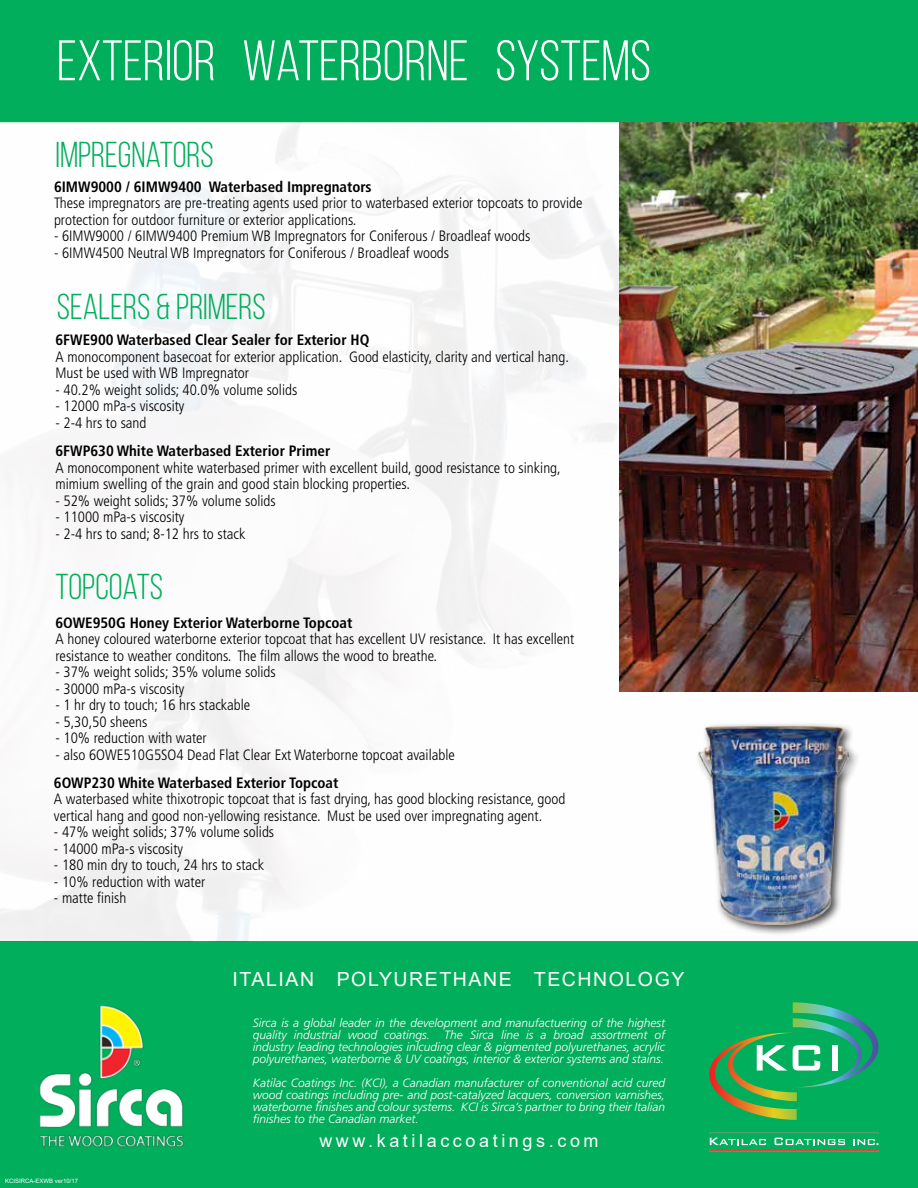
<style>
.page{position:relative;width:918px;height:1188px;background:#fff}
.page>*{position:absolute;margin:0;border:0;box-sizing:border-box;transform-origin:0 0}
.t1{font:57px "Bebas Neue";color:#fff}
.t2{font:36px "Bebas Neue";color:#00ae5b}
.t3{font:19.5px "Arial";letter-spacing:.08em;color:#fff}
.t4{font:18px "Arial";letter-spacing:.2em;color:#fff}
.t5{font:300 condensed 15px/16.5px "Frutiger LT Std";color:#000}
.t6{font:700 condensed 15px "Frutiger LT Std";color:#000}
.t7{font:italic 300 12px/12px "Frutiger LT Std";color:#fff;text-align:justify}
.t8{font:6px "Arial";color:#fff}
</style>
<div class="page">
<div style="left:0;top:942px;width:918px;height:246px;background:#00ae5b"></div>
<div style="left:0;top:0;width:918px;height:122px;background:#00ae5b"></div>
<img style="left:0;top:122px;width:918px;height:820px">
<img style="left:619px;top:122px;width:299px;height:569px">
<div style="left:695px;top:722px;width:166px;height:214px;background:#000;opacity:.75"></div>
<img style="left:698px;top:722px;width:151px;height:202px">
<img style="left:38px;top:1002px;width:150px;height:149px">
<svg style="left:710px;top:1138px;width:56px;height:7px"></svg>
<svg style="left:775px;top:1138px;width:70px;height:7px"></svg>
<svg style="left:853px;top:1139px;width:25px;height:6px"></svg>
<hr style="left:709px;top:1133px;width:170px;height:1px;background:#ed2024">
<hr style="left:709px;top:1150px;width:170px;height:1px;background:#ed2024">
<svg style="left:709px;top:1002px;width:169px;height:118px;background:#28ac64"></svg>
<h1 class="t1" style="left:57px;top:30px;width:596px">EXTERIOR WATERBORNE SYSTEMS</h1>
<h2 class="t2" style="left:55px;top:136px;width:160px">IMPREGNATORS</h2>
<p class="t6" style="left:54px;top:178px;width:319px">6IMW9000 / 6IMW9400 Waterbased Impregnators</p>
<p class="t5" style="left:54px;top:195px;width:530px">These impregnators are pre-treating agents used prior to waterbased exterior topcoats to provide protection for outdoor furniture or exterior applications.</p>
<p class="t5" style="left:54px;top:228px;width:478px">- 6IMW9000 / 6IMW9400 Premium WB Impregnators for Coniferous / Broadleaf woods</p>
<p class="t5" style="left:54px;top:245px;width:397px">- 6IMW4500 Neutral WB Impregnators for Coniferous / Broadleaf woods</p>
<h2 class="t2" style="left:57px;top:287px;width:210px">SEALERS &amp; PRIMERS</h2>
<p class="t6" style="left:55px;top:331px;width:315px">6FWE900 Waterbased Clear Sealer for Exterior HQ</p>
<p class="t5" style="left:55px;top:348px;width:515px">A monocomponent basecoat for exterior application. Good elasticity, clarity and vertical hang.<br>Must be used with WB Impregnator</p>
<p class="t5" style="left:55px;top:381px;width:243px">- 40.2% weight solids; 40.0% volume solids</p>
<p class="t5" style="left:55px;top:398px;width:131px">- 12000 mPa-s viscosity</p>
<p class="t5" style="left:55px;top:414px;width:93px">- 2-4 hrs to sand</p>
<p class="t6" style="left:55px;top:442px;width:276px">6FWP630 White Waterbased Exterior Primer</p>
<p class="t5" style="left:55px;top:459px;width:507px">A monocomponent white waterbased primer with excellent build, good resistance to sinking, mimium swelling of the grain and good stain blocking properties.</p>
<p class="t5" style="left:55px;top:492px;width:222px">- 52% weight solids; 37% volume solids</p>
<p class="t5" style="left:55px;top:509px;width:131px">- 11000 mPa-s viscosity</p>
<p class="t5" style="left:55px;top:525px;width:192px">- 2-4 hrs to sand; 8-12 hrs to stack</p>
<h2 class="t2" style="left:55px;top:567px;width:109px">TOPCOATS</h2>
<p class="t6" style="left:55px;top:614px;width:298px">6OWE950G Honey Exterior Waterborne Topcoat</p>
<p class="t5" style="left:55px;top:631px;width:520px">A honey coloured waterborne exterior topcoat that has excellent UV resistance. It has excellent resistance to weather conditons. The film allows the wood to breathe.</p>
<p class="t5" style="left:55px;top:664px;width:222px">- 37% weight solids; 35% volume solids</p>
<p class="t5" style="left:55px;top:681px;width:131px">- 30000 mPa-s viscosity</p>
<p class="t5" style="left:55px;top:697px;width:196px">- 1 hr dry to touch; 16 hrs stackable</p>
<p class="t5" style="left:55px;top:714px;width:94px">- 5,30,50 sheens</p>
<p class="t5" style="left:55px;top:730px;width:153px">- 10% reduction with water</p>
<p class="t5" style="left:55px;top:747px;width:401px">- also 6OWE510G5SO4 Dead Flat Clear Ext Waterborne topcoat available</p>
<p class="t6" style="left:54px;top:773px;width:286px">6OWP230 White Waterbased Exterior Topcoat</p>
<p class="t5" style="left:54px;top:791px;width:513px">A waterbased white thixotropic topcoat that is fast drying, has good blocking resistance, good vertical hang and good non-yellowing resistance. Must be used over impregnating agent.</p>
<p class="t5" style="left:54px;top:824px;width:222px">- 47% weight solids; 37% volume solids</p>
<p class="t5" style="left:54px;top:840px;width:131px">- 14000 mPa-s viscosity</p>
<p class="t5" style="left:54px;top:857px;width:212px">- 180 min dry to touch, 24 hrs to stack</p>
<p class="t5" style="left:54px;top:873px;width:153px">- 10% reduction with water</p>
<p class="t5" style="left:54px;top:890px;width:74px">- matte finish</p>
<h3 class="t3" style="left:233px;top:966px;width:453px">ITALIAN POLYURETHANE TECHNOLOGY</h3>
<p class="t8" style="left:5px;top:1176px;width:75px">KCISIRCA-EXWB ver10/17</p>
<p class="t7" style="left:253px;top:1017px;width:414px">Sirca is a global leader in the development and manufactuering of the highest quality industrial wood coatings. The Sirca line is a broad assortment of industry leading technologies inlcuding clear &amp; pigmented polyurethanes, acrylic polyurethanes, waterborne &amp; UV coatings, interior &amp; exterior systems and stains.</p>
<p class="t7" style="left:253px;top:1077px;width:414px">Katilac Coatings Inc. (KCI), a Canadian manufacturer of conventional acid cured wood coatings including pre- and post-catalyzed lacquers, conversion varnishes, waterborne finishes and colour systems. KCI is Sirca’s partner to bring their Italian finishes to the Canadian market.</p>
<p class="t4" style="left:319px;top:1128px;width:281px">www.katilaccoatings.com</p>
</div>
